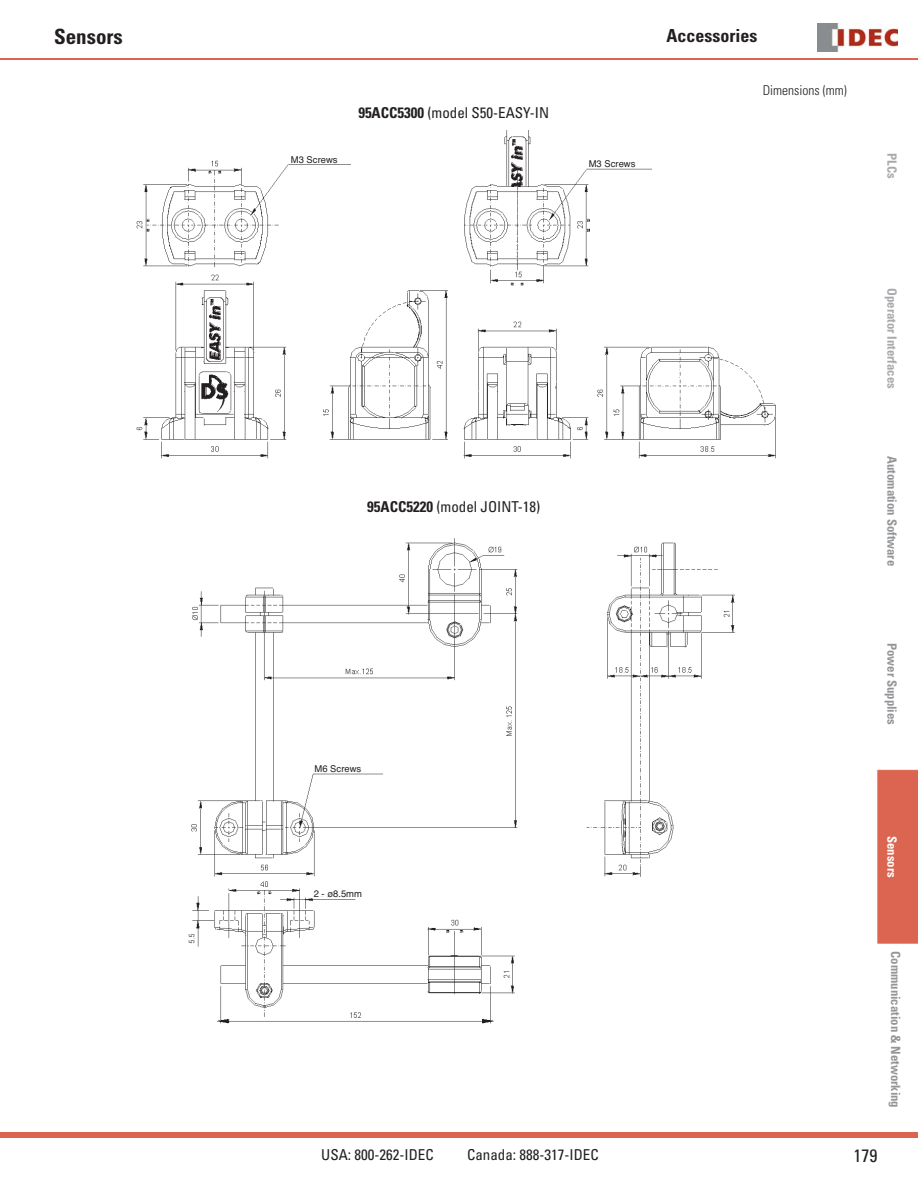
<style>
.page{position:relative;width:918px;height:1188px;background:#fff}
.page>*{position:absolute;margin:0;border:0;box-sizing:border-box;transform-origin:0 0}
.t1{font:700 condensed 21px "Univers LT Std";color:#231f20}
.t2{font:700 condensed 18px "Univers LT Std";color:#231f20}
.t3{font:condensed 18px "Univers LT Std";color:#231f20}
.t4{font:condensed 15px "Univers LT Std";color:#231f20}
.t5{font:300 condensed 13.5px "Univers LT Std";color:#231f20}
.t6{font:700 condensed 12.75px "Univers LT Std";color:#939598}
.t7{font:700 condensed 12.75px "Univers LT Std";color:#a7a9ac}
.t8{font:700 condensed 12.75px "Univers LT Std";color:#fff}
.t9{font:9.45px "Helvetica";color:#231f20}
.s1{font-weight:700}
</style>
<div class="page">
<hr style="left:0;top:59px;width:918px;height:1px;background:#db6551">
<div style="left:0;top:1132px;width:918px;height:6px;background:#db6551"></div>
<img style="left:818px;top:24px;width:80px;height:27px">
<div style="left:878px;top:770px;width:40px;height:174px;background:#db6551"></div>
<img style="left:136px;top:130px;width:640px;height:329px">
<img style="left:188px;top:538px;width:547px;height:485px">
<div style="left:318px;top:886px;width:34px;height:10px;background:#fff"></div>
<p class="t1" style="left:54px;top:27px;width:70px">Sensors</p>
<p class="t2" style="left:667px;top:27px;width:92px">Accessories</p>
<p class="t4" style="left:358px;top:106px;width:192px"><span class="s1">95ACC5300</span> (model S50-EASY-IN</p>
<p class="t9" style="left:291px;top:157px;width:48px">M3 Screws</p>
<p class="t9" style="left:589px;top:160px;width:48px">M3 Screws</p>
<p class="t4" style="left:367px;top:499px;width:175px"><span class="s1">95ACC5220</span> (model JOINT-18)</p>
<p class="t9" style="left:315px;top:765px;width:48px">M6 Screws</p>
<p class="t9" style="left:314px;top:890px;width:50px">2 - ø8.5mm</p>
<p class="t5" style="left:763px;top:84px;width:85px">Dimensions (mm)</p>
<p class="t7" style="left:898px;top:153px;width:27px;rotate:90deg">PLCs</p>
<p class="t7" style="left:898px;top:288px;width:102px;rotate:90deg">Operator Interfaces</p>
<p class="t6" style="left:898px;top:456px;width:111px;rotate:90deg">Automation Software</p>
<p class="t6" style="left:898px;top:643px;width:84px;rotate:90deg">Power Supplies</p>
<p class="t8" style="left:898px;top:836px;width:43px;rotate:90deg">Sensors</p>
<p class="t6" style="left:902px;top:951px;width:158px;rotate:90deg">Communication &amp; Networking</p>
<p class="t4" style="left:321px;top:1148px;width:114px">USA: 800-262-IDEC</p>
<p class="t4" style="left:467px;top:1148px;width:133px">Canada: 888-317-IDEC</p>
<p class="t3" style="left:854px;top:1147px;width:25px">179</p>
</div>
